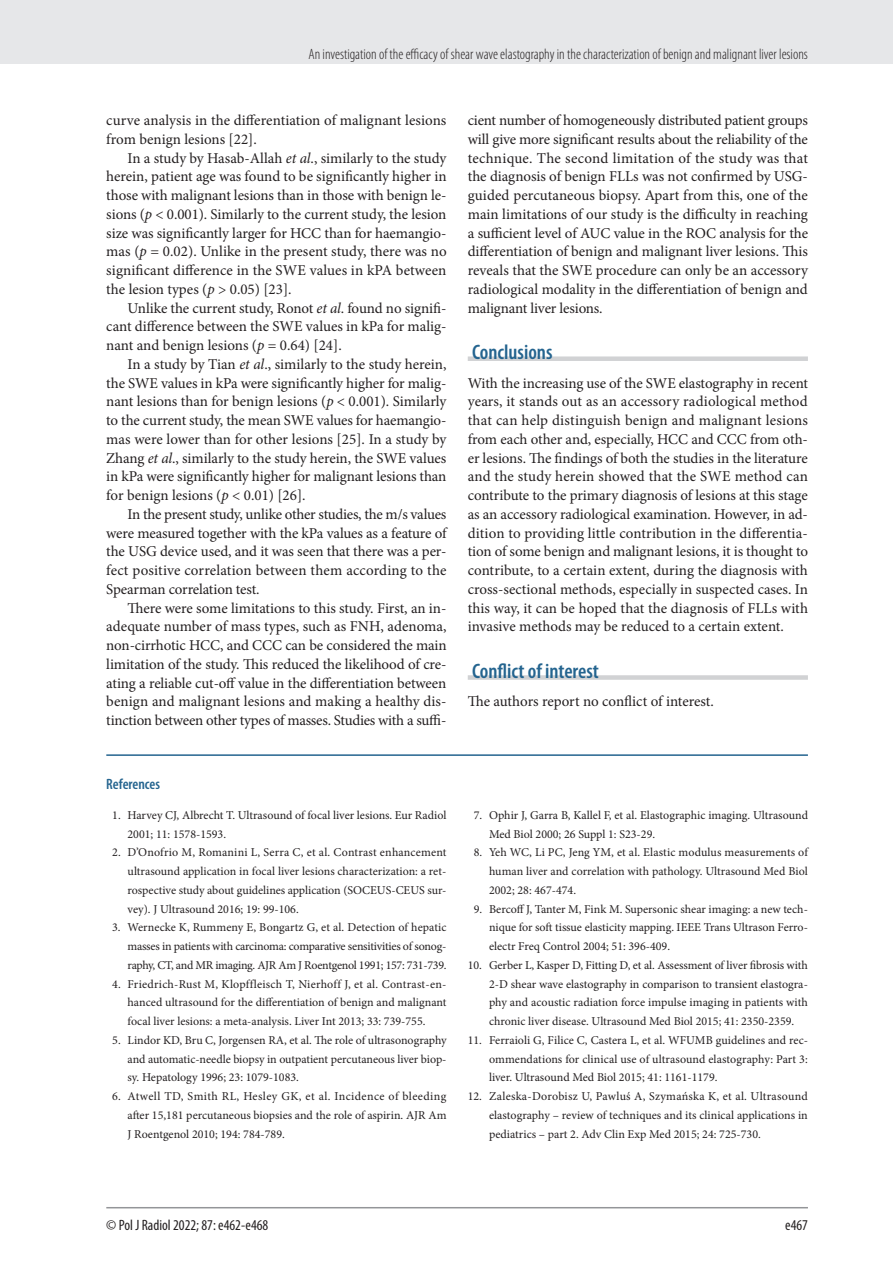
<style>
.page{position:relative;width:893px;height:1263px;background:#fff}
.page>*{position:absolute;margin:0;border:0;box-sizing:border-box;transform-origin:0 0}
.srodtytul_1{font:600 condensed 21px "Myriad Pro";color:#24648f}
.tekst{font:15px/18.8px "Minion Pro";letter-spacing:-.005em;color:#231f20;text-align:justify}
.t1{font:300 condensed 15px "Myriad Pro";color:#231f20}
.t2{font:condensed 15px "Myriad Pro";color:#231f20}
.Pism{font:600 condensed 15px "Myriad Pro";color:#24648f}
.pismiennictwo_10{font:12px/18.8px "Minion Pro";color:#231f20;text-align:justify}
.s1{font-style:italic}
</style>
<div class="page">
<div style="left:0;top:0;width:893px;height:64px;background:#e6e7e9"></div>
<hr style="left:106px;top:1207px;width:702px;height:1px;background:#939598">
<div style="left:468px;top:356px;width:340px;height:5px;background:#d1d2d4"></div>
<div style="left:468px;top:675px;width:340px;height:5px;background:#d1d2d4"></div>
<hr style="left:106px;top:754px;width:702px;height:2px;background:#24648f">
<p class="t1" style="left:308px;top:45px;width:501px">An investigation of the efficacy of shear wave elastography in the characterization of benign and malignant liver lesions</p>
<p class="tekst" style="left:106px;top:111px;width:342px">curve analysis in the differentiation of malignant lesions from benign lesions [22].</p>
<p class="tekst" style="left:106px;top:148px;width:342px;text-indent:21px">In a study by Hasab-Allah <span class="s1">et al</span>., similarly to the study herein, patient age was found to be significantly higher in those with malignant lesions than in those with benign le&shy;sions (<span class="s1">p</span> &lt; 0.001). Similarly to the current study, the lesion size was significantly larger for HCC than for haemangio&shy;mas (<span class="s1">p</span> = 0.02). Unlike in the present study, there was no significant difference in the SWE values in kPA between the lesion types (<span class="s1">p</span> &gt; 0.05) [23].</p>
<p class="tekst" style="left:106px;top:298px;width:342px;text-indent:21px">Unlike the current study, Ronot <span class="s1">et al</span>. found no signifi&shy;cant difference between the SWE values in kPa for malig&shy;nant and benign lesions (<span class="s1">p</span> = 0.64) [24].</p>
<p class="tekst" style="left:106px;top:355px;width:342px;text-indent:21px">In a study by Tian <span class="s1">et al</span>., similarly to the study herein, the SWE values in kPa were significantly higher for malig&shy;nant lesions than for benign lesions (<span class="s1">p</span> &lt; 0.001). Similarly to the current study, the mean SWE values for haemangio&shy;mas were lower than for other lesions [25]. In a study by Zhang <span class="s1">et al</span>., similarly to the study herein, the SWE values in kPa were significantly higher for malignant lesions than for benign lesions (<span class="s1">p</span> &lt; 0.01) [26].</p>
<p class="tekst" style="left:106px;top:505px;width:342px;text-indent:21px">In the present study, unlike other studies, the m/s values were measured together with the kPa values as a feature of the USG device used, and it was seen that there was a per&shy;fect positive correlation between them according to the Spearman correlation test.</p>
<p class="tekst" style="left:106px;top:598px;width:342px;text-indent:21px">There were some limitations to this study. First, an in&shy;adequate number of mass types, such as FNH, adenoma, non-cirrhotic HCC, and CCC can be considered the main limitation of the study. This reduced the likelihood of cre&shy;ating a reliable cut-off value in the differentiation between benign and malignant lesions and making a healthy dis&shy;tinction between other types of masses. Studies with a suffi-</p>
<p class="Pism" style="left:106px;top:775px;width:55px">References</p>
<p class="pismiennictwo_10" style="left:128px;top:806px;width:320px;text-indent:-15px">1. Harvey CJ, Albrecht T. Ultrasound of focal liver lesions. Eur Radiol<br>2001; 11: 1578-1593.</p>
<p class="pismiennictwo_10" style="left:128px;top:843px;width:320px;text-indent:-15px">2. D’Onofrio M, Romanini L, Serra C, et al. Contrast enhancement ultrasound application in focal liver lesions characterization: a ret&shy;rospective study about guidelines application (SOCEUS-CEUS sur&shy;vey). J Ultrasound 2016; 19: 99‐106.</p>
<p class="pismiennictwo_10" style="left:128px;top:918px;width:320px;text-indent:-15px">3. Wernecke K, Rummeny E, Bongartz G, et al. Detection of hepatic masses in patients with carcinoma: comparative sensitivities of sonog&shy;raphy, CT, and MR imaging. AJR Am J Roentgenol 1991; 157: 731-739.</p>
<p class="pismiennictwo_10" style="left:128px;top:974px;width:321px;text-indent:-15px">4. Friedrich-Rust M, Klopffleisch T, Nierhoff J, et al. Contrast-en&shy;hanced ultrasound for the differentiation of benign and malignant focal liver lesions: a meta-analysis. Liver Int 2013; 33: 739-755.</p>
<p class="pismiennictwo_10" style="left:128px;top:1031px;width:321px;text-indent:-15px">5. Lindor KD, Bru C, Jorgensen RA, et al. The role of ultrasonography and automatic-needle biopsy in outpatient percutaneous liver biop&shy;sy. Hepatology 1996; 23: 1079-1083.</p>
<p class="pismiennictwo_10" style="left:128px;top:1087px;width:320px;text-indent:-15px">6. Atwell TD, Smith RL, Hesley GK, et al. Incidence of bleeding after 15,181 percutaneous biopsies and the role of aspirin. AJR Am J Roentgenol 2010; 194: 784-789.</p>
<p class="tekst" style="left:468px;top:111px;width:342px">cient number of homogeneously distributed patient groups will give more significant results about the reliability of the technique. The second limitation of the study was that the diagnosis of benign FLLs was not confirmed by USG&shy;guided percutaneous biopsy. Apart from this, one of the main limitations of our study is the difficulty in reaching a sufficient level of AUC value in the ROC analysis for the differentiation of benign and malignant liver lesions. This reveals that the SWE procedure can only be an accessory radiological modality in the differentiation of benign and malignant liver lesions.</p>
<p class="srodtytul_1" style="left:472px;top:339px;width:82px">Conclusions</p>
<p class="tekst" style="left:468px;top:373px;width:342px">With the increasing use of the SWE elastography in recent years, it stands out as an accessory radiological method that can help distinguish benign and malignant lesions from each other and, especially, HCC and CCC from oth&shy;er lesions. The findings of both the studies in the literature and the study herein showed that the SWE method can contribute to the primary diagnosis of lesions at this stage as an accessory radiological examination. However, in ad&shy;dition to providing little contribution in the differentia&shy;tion of some benign and malignant lesions, it is thought to contribute, to a certain extent, during the diagnosis with cross-sectional methods, especially in suspected cases. In this way, it can be hoped that the diagnosis of FLLs with invasive methods may be reduced to a certain extent.</p>
<p class="srodtytul_1" style="left:472px;top:658px;width:128px">Conflict of interest</p>
<p class="tekst" style="left:468px;top:692px;width:248px">The authors report no conflict of interest.</p>
<p class="pismiennictwo_10" style="left:489px;top:806px;width:320px;text-indent:-15px">7. Ophir J, Garra B, Kallel F, et al. Elastographic imaging. Ultrasound<br>Med Biol 2000; 26 Suppl 1: S23-29.</p>
<p class="pismiennictwo_10" style="left:489px;top:843px;width:320px;text-indent:-15px">8. Yeh WC, Li PC, Jeng YM, et al. Elastic modulus measurements of human liver and correlation with pathology. Ultrasound Med Biol 2002; 28: 467-474.</p>
<p class="pismiennictwo_10" style="left:489px;top:899px;width:320px;text-indent:-15px">9. Bercoff J, Tanter M, Fink M. Supersonic shear imaging: a new tech&shy;nique for soft tissue elasticity mapping. IEEE Trans Ultrason Ferro&shy;electr Freq Control 2004; 51: 396-409.</p>
<p class="pismiennictwo_10" style="left:489px;top:956px;width:320px;text-indent:-21px">10. Gerber L, Kasper D, Fitting D, et al. Assessment of liver fibrosis with 2-D shear wave elastography in comparison to transient elastogra&shy;phy and acoustic radiation force impulse imaging in patients with chronic liver disease. Ultrasound Med Biol 2015; 41: 2350-2359.</p>
<p class="pismiennictwo_10" style="left:489px;top:1031px;width:320px;text-indent:-21px">11. Ferraioli G, Filice C, Castera L, et al. WFUMB guidelines and rec&shy;ommendations for clinical use of ultrasound elastography: Part 3: liver. Ultrasound Med Biol 2015; 41: 1161-1179.</p>
<p class="pismiennictwo_10" style="left:489px;top:1087px;width:320px;text-indent:-21px">12. Zaleska-Dorobisz U, Pawluś A, Szymańska K, et al. Ultrasound elastography – review of techniques and its clinical applications in pediatrics – part 2. Adv Clin Exp Med 2015; 24: 725-730.</p>
<p class="t2" style="left:106px;top:1216px;width:164px">© Pol J Radiol 2022; 87: e462-e468</p>
<p class="t2" style="left:785px;top:1216px;width:24px">e467</p>
</div>
